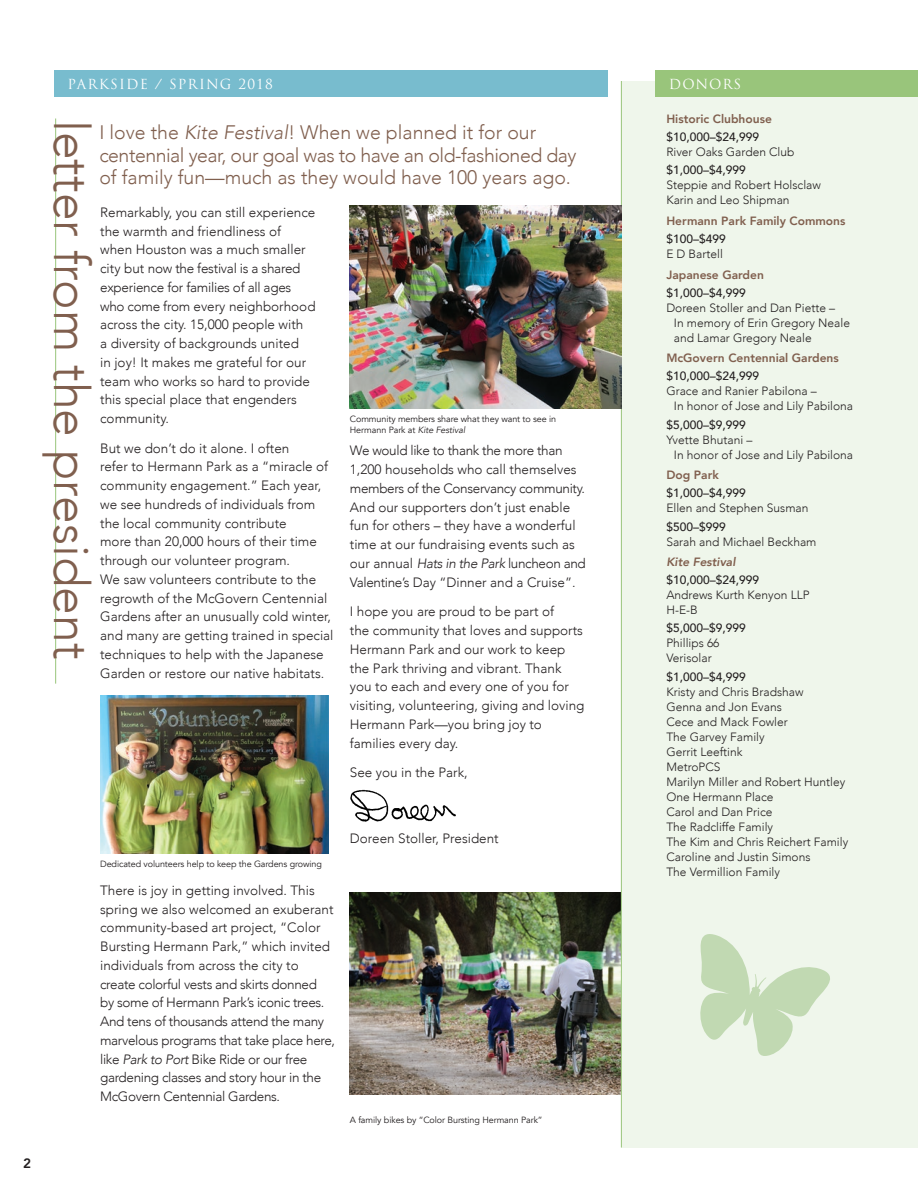
<style>
.page{position:relative;width:918px;height:1188px;background:#fff}
.page>*{position:absolute;margin:0;border:0;box-sizing:border-box;transform-origin:0 0}
.t1{font:300 49.8px "Avenir";color:#805f4e}
.t2{font:300 19.5px/22.5px "Avenir";color:#805f4e}
.t3{font:300 13.5px/18.8px "Avenir";color:#231f20}
.t4{font:300 13.5px/18.8px "Avenir";letter-spacing:-.025em;color:#231f20}
.t5{font:13.5px "Trajan Pro";letter-spacing:.09em;color:#fff}
.Donor_Category{font:800 13.5px "Avenir";color:#231f20}
.List_Donor_Style{font:300 12px/15px "Avenir";color:#231f20}
.List_Donor_Style-2{font:500 12px "Avenir";color:#231f20}
.Donor_Category-2{font:800 12px "Avenir";color:#805f4e}
.Donor_Category-3{font:italic 800 12px "Avenir";color:#805f4e}
.t6{font:9px/11.2px "Avenir";letter-spacing:-.01em;color:#231f20}
.s1{font-style:italic}
</style>
<div class="page">
<img style="left:350px;top:892px;width:271px;height:203px">
<div style="left:621px;top:81px;width:297px;height:1067px;background:#eff6eb"></div>
<div style="left:54px;top:71px;width:554px;height:26px;background:#78bcce"></div>
<div style="left:655px;top:71px;width:263px;height:26px;background:#99c57b"></div>
<hr style="left:55px;top:118px;width:1px;height:566px;background:#99c57b">
<hr style="left:621px;top:81px;width:1px;height:1067px;background:#99c57b">
<img style="left:350px;top:789px;width:106px;height:33px">
<img style="left:350px;top:206px;width:272px;height:202px">
<img style="left:100px;top:695px;width:228px;height:158px">
<svg style="left:700px;top:934px;width:130px;height:122px"></svg>
<p class="t5" style="left:68px;top:75px;width:207px">PARKSIDE / SPRING 2018</p>
<p class="t5" style="left:669px;top:75px;width:74px">DONORS</p>
<p class="t1" style="left:101px;top:120px;width:541px;rotate:90deg">letter from the president</p>
<p class="t2" style="left:99px;top:121px;width:479px">I love the <span class="s1">Kite Festival</span>! When we planned it for our centennial year, our goal was to have an old-fashioned day of family fun—much as they would have 100 years ago.</p>
<p class="t3" style="left:100px;top:203px;width:217px">Remarkably, you can still experience the warmth and friendliness of when Houston was a much smaller city but now the festival is a shared experience for families of all ages who come from every neighborhood across the city. 15,000 people with<br>a diversity of backgrounds united<br>in joy! It makes me grateful for our team who works so hard to provide this special place that engenders community.</p>
<p class="t3" style="left:100px;top:439px;width:235px">But we don’t do it alone. I often<br>refer to Hermann Park as a “miracle of community engagement.” Each year, we see hundreds of individuals from the local community contribute<br>more than 20,000 hours of their time through our volunteer program.<br>We saw volunteers contribute to the regrowth of the McGovern Centennial Gardens after an unusually cold winter, and many are getting trained in special techniques to help with the Japanese Garden or restore our native habitats.</p>
<p class="t6" style="left:350px;top:413px;width:208px">Community members share what they want to see in<br>Hermann Park at <span class="s1">Kite Festival</span></p>
<p class="t3" style="left:350px;top:441px;width:237px">We would like to thank the more than 1,200 households who call themselves members of the Conservancy community.<br>And our supporters don’t just enable fun for others – they have a wonderful time at our fundraising events such as our annual <span class="s1">Hats in the Park</span> luncheon and Valentine’s Day “Dinner and a Cruise”.</p>
<p class="t3" style="left:350px;top:602px;width:236px">I hope you are proud to be part of<br>the community that loves and supports<br>Hermann Park and our work to keep the Park thriving and vibrant. Thank you to each and every one of you for visiting, volunteering, giving and loving<br>Hermann Park—you bring joy to families every day.</p>
<p class="t3" style="left:350px;top:763px;width:119px">See you in the Park,</p>
<p class="t6" style="left:100px;top:858px;width:223px">Dedicated volunteers help to keep the Gardens growing</p>
<p class="t4" style="left:100px;top:881px;width:236px">There is joy in getting involved. This spring we also welcomed an exuberant community-based art project, “Color Bursting Hermann Park,” which invited individuals from across the city to create colorful vests and skirts donned<br>by some of Hermann Park’s iconic trees.<br>And tens of thousands attend the many marvelous programs that take place here, like <span class="s1">Park to Port</span> Bike Ride or our free gardening classes and story hour in the McGovern Centennial Gardens.</p>
<p class="t3" style="left:350px;top:829px;width:150px">Doreen Stoller, President</p>
<p class="t6" style="left:350px;top:1114px;width:194px">A family bikes by “Color Bursting Hermann Park”</p>
<p class="Donor_Category-2" style="left:666px;top:108px;width:107px">Historic Clubhouse</p>
<p class="List_Donor_Style-2" style="left:666px;top:127px;width:94px">$10,000–$24,999</p>
<p class="List_Donor_Style" style="left:666px;top:145px;width:130px">River Oaks Garden Club</p>
<p class="List_Donor_Style-2" style="left:666px;top:160px;width:81px">$1,000–$4,999</p>
<p class="List_Donor_Style" style="left:666px;top:178px;width:156px">Steppie and Robert Holsclaw</p>
<p class="List_Donor_Style" style="left:666px;top:193px;width:125px">Karin and Leo Shipman</p>
<p class="Donor_Category-2" style="left:666px;top:210px;width:181px">Hermann Park Family Commons</p>
<p class="List_Donor_Style-2" style="left:666px;top:229px;width:61px">$100–$499</p>
<p class="List_Donor_Style" style="left:666px;top:247px;width:58px">E D Bartell</p>
<p class="Donor_Category-2" style="left:666px;top:263px;width:99px">Japanese Garden</p>
<p class="List_Donor_Style-2" style="left:666px;top:282px;width:81px">$1,000–$4,999</p>
<p class="List_Donor_Style" style="left:674px;top:300px;width:178px;text-indent:-8px">Doreen Stoller and Dan Piette –<br>In memory of Erin Gregory Neale and Lamar Gregory Neale</p>
<p class="Donor_Category-2" style="left:666px;top:347px;width:174px">McGovern Centennial Gardens</p>
<p class="List_Donor_Style-2" style="left:666px;top:366px;width:94px">$10,000–$24,999</p>
<p class="List_Donor_Style" style="left:674px;top:384px;width:181px;text-indent:-8px">Grace and Ranier Pabilona –<br>In honor of Jose and Lily Pabilona</p>
<p class="List_Donor_Style-2" style="left:666px;top:414px;width:81px">$5,000–$9,999</p>
<p class="List_Donor_Style" style="left:674px;top:432px;width:181px;text-indent:-8px">Yvette Bhutani –<br>In honor of Jose and Lily Pabilona</p>
<p class="Donor_Category-2" style="left:666px;top:464px;width:54px">Dog Park</p>
<p class="List_Donor_Style-2" style="left:666px;top:483px;width:81px">$1,000–$4,999</p>
<p class="List_Donor_Style" style="left:666px;top:501px;width:144px">Ellen and Stephen Susman</p>
<p class="List_Donor_Style-2" style="left:666px;top:516px;width:61px">$500–$999</p>
<p class="List_Donor_Style" style="left:666px;top:534px;width:152px">Sarah and Michael Beckham</p>
<p class="Donor_Category-3" style="left:666px;top:555px;width:71px">Kite Festival</p>
<p class="List_Donor_Style-2" style="left:666px;top:570px;width:94px">$10,000–$24,999</p>
<p class="List_Donor_Style" style="left:666px;top:588px;width:145px">Andrews Kurth Kenyon LLP</p>
<p class="List_Donor_Style" style="left:666px;top:603px;width:33px">H-E-B</p>
<p class="List_Donor_Style-2" style="left:666px;top:618px;width:81px">$5,000–$9,999</p>
<p class="List_Donor_Style" style="left:666px;top:636px;width:55px">Phillips 66</p>
<p class="List_Donor_Style" style="left:666px;top:651px;width:47px">Verisolar</p>
<p class="List_Donor_Style-2" style="left:666px;top:666px;width:81px">$1,000–$4,999</p>
<p class="List_Donor_Style" style="left:666px;top:684px;width:139px">Kristy and Chris Bradshaw</p>
<p class="List_Donor_Style" style="left:666px;top:699px;width:117px">Genna and Jon Evans</p>
<p class="List_Donor_Style" style="left:666px;top:714px;width:123px">Cece and Mack Fowler</p>
<p class="List_Donor_Style" style="left:666px;top:729px;width:100px">The Garvey Family</p>
<p class="List_Donor_Style" style="left:666px;top:744px;width:78px">Gerrit Leeftink</p>
<p class="List_Donor_Style" style="left:666px;top:759px;width:56px">MetroPCS</p>
<p class="List_Donor_Style" style="left:666px;top:774px;width:180px">Marilyn Miller and Robert Huntley</p>
<p class="List_Donor_Style" style="left:666px;top:789px;width:109px">One Hermann Place</p>
<p class="List_Donor_Style" style="left:666px;top:804px;width:108px">Carol and Dan Price</p>
<p class="List_Donor_Style" style="left:666px;top:819px;width:108px">The Radcliffe Family</p>
<p class="List_Donor_Style" style="left:666px;top:834px;width:183px">The Kim and Chris Reichert Family</p>
<p class="List_Donor_Style" style="left:666px;top:849px;width:146px">Caroline and Justin Simons</p>
<p class="List_Donor_Style" style="left:666px;top:864px;width:115px">The Vermillion Family</p>
<p class="Donor_Category" style="left:23px;top:1151px;width:9px">2</p>
</div>
